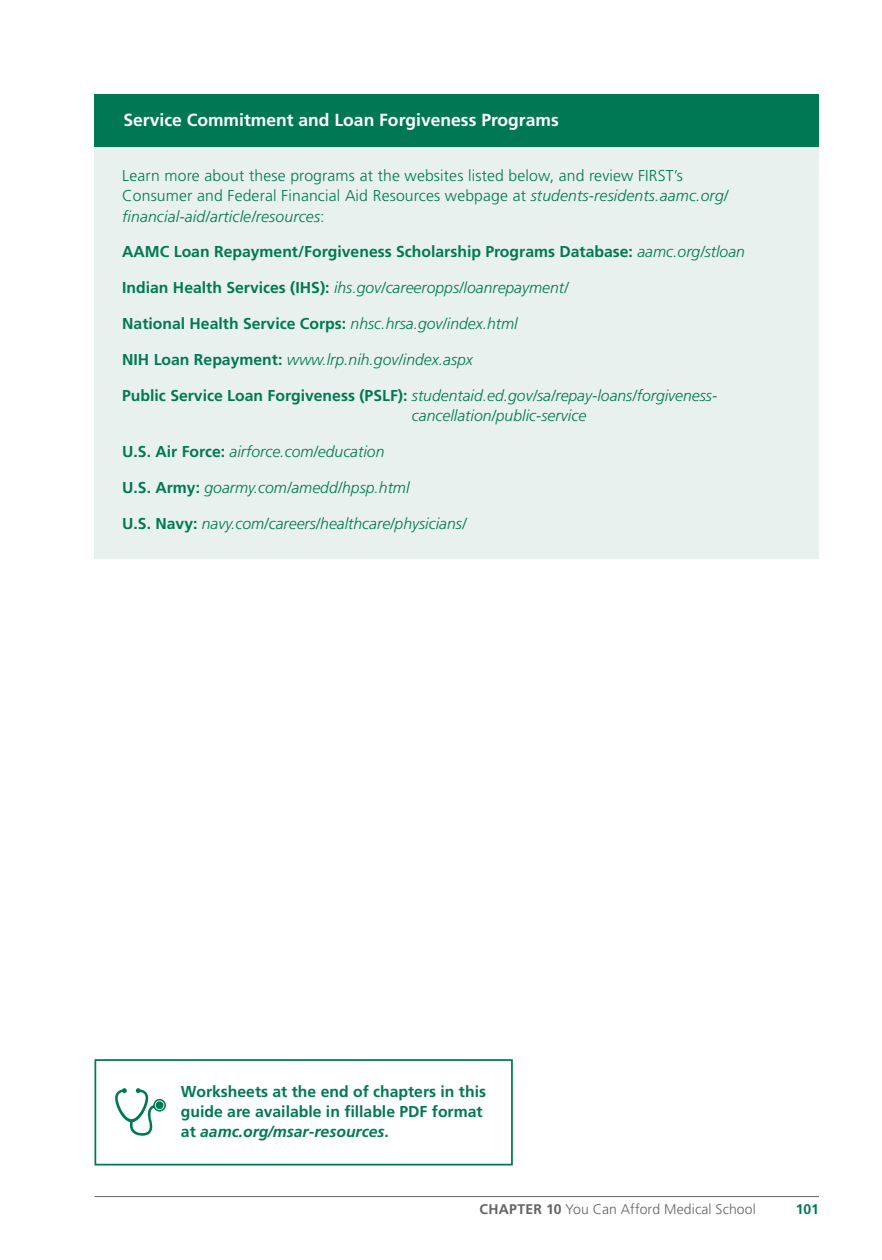
<style>
.page{position:relative;width:882px;height:1260px;background:#fff}
.page>*{position:absolute;margin:0;border:0;box-sizing:border-box;transform-origin:0 0}
.Call_out_box_header{font:700 17.5px "Frutiger";color:#fff}
.Callout_box{font:italic 300 15.75px/20.1px "Frutiger";color:#007854}
.Callout_box-2{font:300 15.75px/20.1px "Frutiger";letter-spacing:.01em;color:#007854}
.Callout_box-3{font:700 15.75px "Frutiger";color:#007854}
.States{font:700 15.75px/20.1px "Frutiger";color:#007854}
.t1{font:300 14px "Frutiger";letter-spacing:.01em;color:#636366}
.t2{font:700 14px "Frutiger";color:#007854}
.s1{font-style:italic}
.s2{font-weight:300;font-style:italic}
.s3{font-weight:700;font-style:normal}
.s4{font-weight:700}
</style>
<div class="page">
<hr style="left:94px;top:1196px;width:725px;height:1px;background:#636366">
<div style="left:94px;top:123px;width:725px;height:436px;background:#e8f1ed"></div>
<div style="left:94px;top:94px;width:725px;height:53px;background:#007854"></div>
<div style="left:94px;top:1059px;width:419px;height:107px;background:#fff;border:2px solid #007854"></div>
<svg style="left:115px;top:1088px;width:51px;height:48px"></svg>
<div style="left:156px;top:1101px;width:8px;height:8px;background:#007854;border-radius:50%"></div>
<p class="Call_out_box_header" style="left:123px;top:110px;width:437px">Service Commitment and Loan Forgiveness Programs</p>
<p class="Callout_box-2" style="left:122px;top:166px;width:608px">Learn more about these programs at the websites listed below, and review FIRST’s<br>Consumer and Federal Financial Aid Resources webpage at <span class="s1">students-residents.aamc.org/ financial-aid/article/resources</span>:</p>
<p class="Callout_box-3" style="left:122px;top:243px;width:624px">AAMC Loan Repayment/Forgiveness Scholarship Programs Database: <span class="s2">aamc.org/stloan</span></p>
<p class="Callout_box" style="left:122px;top:278px;width:448px"><span class="s3">Indian Health Services (IHS):</span> ihs.gov/careeropps/loanrepayment/</p>
<p class="Callout_box-3" style="left:122px;top:315px;width:397px">National Health Service Corps: <span class="s2">nhsc.hrsa.gov/index.html</span></p>
<p class="Callout_box" style="left:122px;top:350px;width:352px"><span class="s3">NIH Loan Repayment:</span> www.lrp.nih.gov/index.aspx</p>
<p class="Callout_box" style="left:412px;top:386px;width:307px;text-indent:-290px"><span class="s3">Public Service Loan Forgiveness (PSLF):</span> studentaid.ed.gov/sa/repay-loans/forgiveness&shy;cancellation/public-service</p>
<p class="Callout_box" style="left:122px;top:442px;width:264px"><span class="s3">U.S. Air Force:</span> airforce.com/education</p>
<p class="Callout_box" style="left:122px;top:478px;width:289px"><span class="s3">U.S. Army:</span> goarmy.com/amedd/hpsp.html</p>
<p class="Callout_box" style="left:122px;top:513px;width:346px"><span class="s3">U.S. Navy:</span> navy.com/careers/healthcare/physicians/</p>
<p class="States" style="left:181px;top:1082px;width:307px">Worksheets at the end of chapters in this guide are available in fillable PDF format at <span class="s1">aamc.org/msar-resources</span>.</p>
<p class="t1" style="left:479px;top:1201px;width:278px"><span class="s4">CHAPTER 10</span> You Can Afford Medical School</p>
<p class="t2" style="left:796px;top:1201px;width:25px">101</p>
</div>
